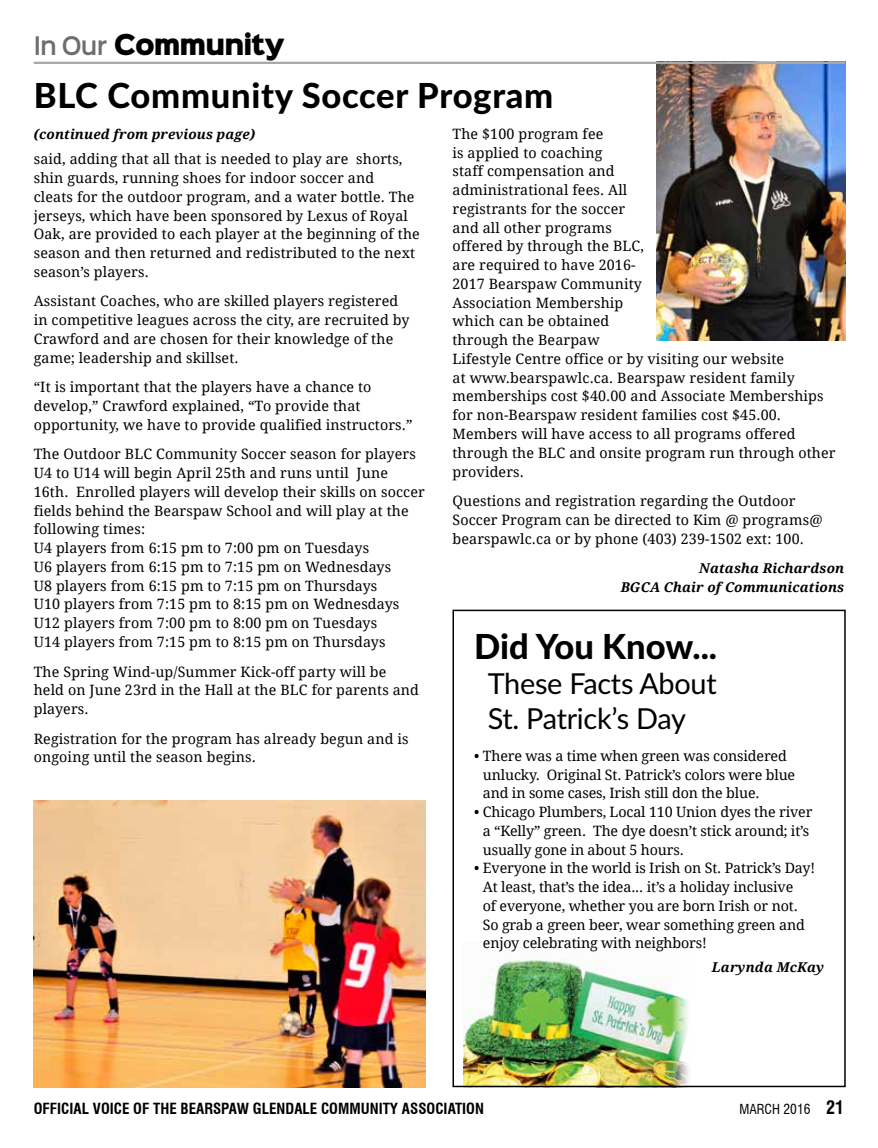
<style>
.page{position:relative;width:878px;height:1148px;background:#fff}
.page>*{position:absolute;margin:0;border:0;box-sizing:border-box;transform-origin:0 0}
.t1{font:800 34.5px "Lato";letter-spacing:.015em;color:#000}
.t2{font:28.8px/34.7px "Lato";letter-spacing:-.01em;color:#000}
.t3{font:25.95px "Sinkin Sans 900 X Black";letter-spacing:-.04em;color:#000;scale:.94 1}
.t4{font:700 condensed 15px "Swiss 721 BT";color:#000}
.t5{font:14.25px/18.8px "Droid Serif";letter-spacing:.01em;color:#000}
.t6{font:14.25px/18.8px "Droid Serif";letter-spacing:-.01em;color:#000}
.t7{font:italic 700 13.5px/18.8px "Droid Serif";letter-spacing:.01em;color:#000;text-align:right}
.t8{font:condensed 13.5px "Swiss 721 BT";color:#000}
.s1{font-family:"Sinkin Sans 600";font-weight:600;font-size:23.1px;color:#6d6e71}
.s2{font-weight:700;font-size:18px}
</style>
<div class="page">
<img style="left:656px;top:64px;width:189px;height:277px">
<hr style="left:34px;top:62px;width:811px;height:2px;background:#a7a9ac">
<img style="left:34px;top:801px;width:391px;height:286px">
<img style="left:463px;top:959px;width:226px;height:125px">
<div style="left:452px;top:609px;width:393px;height:478px;border:2px solid #000"></div>
<h3 class="t3" style="left:34px;top:31px;width:268px"><span class="s1">In Our</span> COMMUNITY</h3>
<h1 class="t1" style="left:34px;top:70px;width:521px">BLC Community Soccer Program</h1>
<p class="t7" style="left:34px;top:125px;width:223px">(continued from previous page)</p>
<p class="t5" style="left:34px;top:150px;width:387px">said, adding that all that is needed to play are shorts, shin guards, running shoes for indoor soccer and<br>cleats for the outdoor program, and a water bottle. The jerseys, which have been sponsored by Lexus of Royal Oak, are provided to each player at the beginning of the season and then returned and redistributed to the next season’s players.</p>
<p class="t5" style="left:34px;top:292px;width:377px">Assistant Coaches, who are skilled players registered in competitive leagues across the city, are recruited by Crawford and are chosen for their knowledge of the game; leadership and skillset.</p>
<p class="t5" style="left:34px;top:378px;width:380px">“It is important that the players have a chance to develop,” Crawford explained, “To provide that opportunity, we have to provide qualified instructors.”</p>
<p class="t5" style="left:34px;top:445px;width:392px">The Outdoor BLC Community Soccer season for players U4 to U14 will begin April 25th and runs until June 16th. Enrolled players will develop their skills on soccer fields behind the Bearspaw School and will play at the following times:<br>U4 players from 6:15 pm to 7:00 pm on Tuesdays<br>U6 players from 6:15 pm to 7:15 pm on Wednesdays<br>U8 players from 6:15 pm to 7:15 pm on Thursdays<br>U10 players from 7:15 pm to 8:15 pm on Wednesdays U12 players from 7:00 pm to 8:00 pm on Tuesdays<br>U14 players from 7:15 pm to 8:15 pm on Thursdays</p>
<p class="t5" style="left:34px;top:662px;width:387px">The Spring Wind-up/Summer Kick-off party will be held on June 23rd in the Hall at the BLC for parents and players.</p>
<p class="t5" style="left:34px;top:729px;width:376px">Registration for the program has already begun and is ongoing until the season begins.</p>
<p class="t5" style="left:452px;top:124px;width:384px">The $100 program fee<br>is applied to coaching<br>staff compensation and<br>administrational fees. All<br>registrants for the soccer<br>and all other programs<br>offered by through the BLC,<br>are required to have 2016-<br>2017 Bearspaw Community<br>Association Membership<br>which can be obtained<br>through the Bearpaw<br>Lifestyle Centre office or by visiting our website<br>at www.bearspawlc.ca. Bearspaw resident family memberships cost $40.00 and Associate Memberships for non-Bearspaw resident families cost $45.00.<br>Members will have access to all programs offered through the BLC and onsite program run through other providers.</p>
<p class="t5" style="left:452px;top:492px;width:371px">Questions and registration regarding the Outdoor<br>Soccer Program can be directed to Kim @ programs@ bearspawlc.ca or by phone (403) 239-1502 ext: 100.</p>
<p class="t7" style="left:620px;top:559px;width:225px">Natasha Richardson<br>BGCA Chair of Communications</p>
<h1 class="t1" style="left:474px;top:621px;width:244px">Did You Know...</h1>
<h2 class="t2" style="left:488px;top:665px;width:230px">These Facts About<br>St. Patrick’s Day</h2>
<p class="t6" style="left:483px;top:746px;width:314px;text-indent:-9px">• There was a time when green was considered unlucky. Original St. Patrick’s colors were blue and in some cases, Irish still don the blue.</p>
<p class="t6" style="left:483px;top:802px;width:331px;text-indent:-9px">• Chicago Plumbers, Local 110 Union dyes the river a “Kelly” green. The dye doesn’t stick around; it’s usually gone in about 5 hours.</p>
<p class="t6" style="left:483px;top:859px;width:334px;text-indent:-9px">• Everyone in the world is Irish on St. Patrick’s Day!<br>At least, that’s the idea... it’s a holiday inclusive<br>of everyone, whether you are born Irish or not.<br>So grab a green beer, wear something green and enjoy celebrating with neighbors!</p>
<p class="t7" style="left:712px;top:958px;width:113px">Larynda McKay</p>
<p class="t4" style="left:34px;top:1099px;width:452px">OFFICIAL VOICE OF THE BEARSPAW GLENDALE COMMUNITY ASSOCIATION</p>
<p class="t8" style="left:739px;top:1101px;width:106px">MARCH 2016 <span class="s2">21</span></p>
</div>
